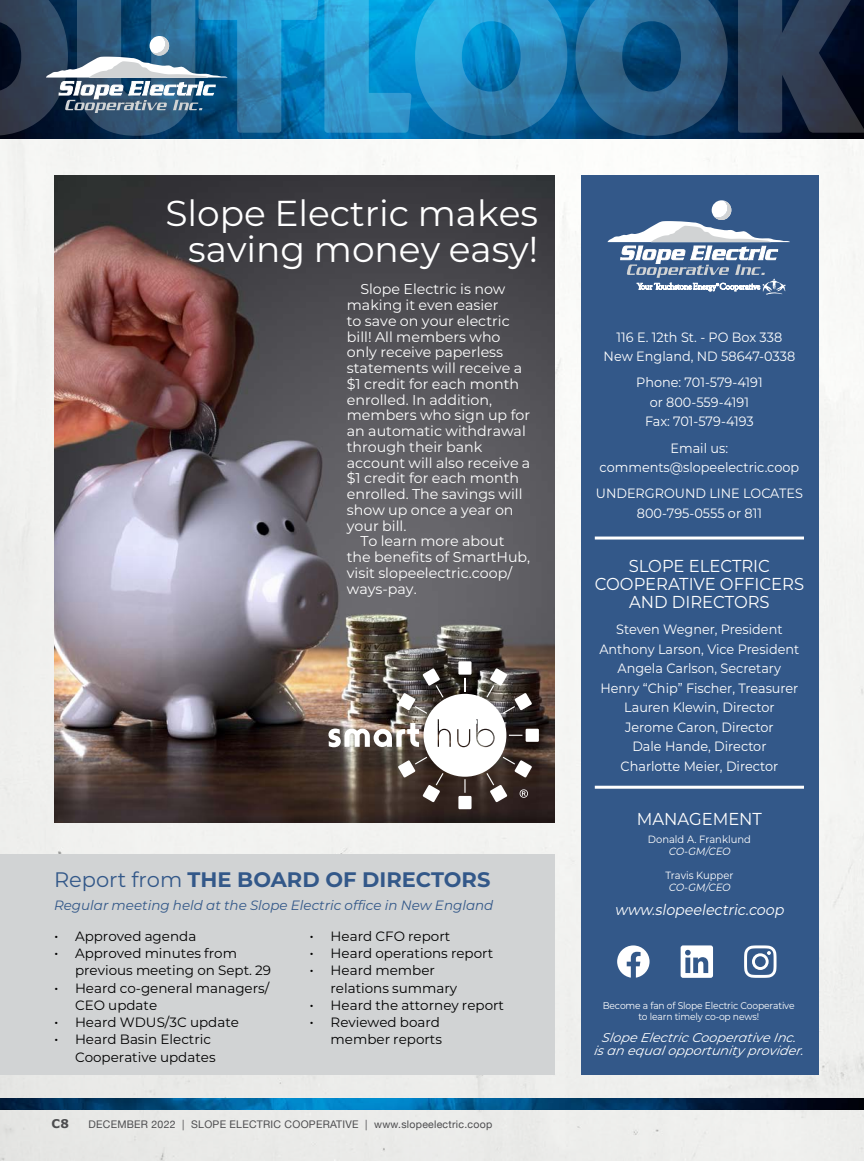
<style>
.page{position:relative;width:864px;height:1161px;background:#fff}
.page>*{position:absolute;margin:0;border:0;box-sizing:border-box;transform-origin:0 0}
.t1{font:36px/36px "Montserrat";color:#fff;text-align:right}
.t2{font:700 21px "Montserrat";color:#335889}
.t3{font:17.25px/18.3px "Montserrat";color:#fff;text-align:center;scale:.95 1}
.t4{font:italic 15px "Montserrat";color:#fff;scale:.95 1}
.t5{font:14.25px "Montserrat";color:#fff}
.t6{font:13.5px/19.5px "Montserrat";color:#fff;text-align:center;scale:.95 1}
.t7{font:13.5px/17.2px "Montserrat";color:#000}
.t8{font:italic 13.5px "Montserrat";color:#335889}
.t9{font:italic 12.75px/13.5px "Montserrat";color:#fff;text-align:center}
.t10{font:700 12px "Verdana";color:#4d4d4f}
.t11{font:10.5px "Helvetica Neue";letter-spacing:.025em;color:#4d4d4f}
.t12{font:10.5px "Montserrat";color:#fff;scale:.95 1}
.t13{font:italic 10.5px "Montserrat";color:#fff;scale:.95 1}
.t14{font:9.75px/10.5px "Montserrat";letter-spacing:-.015em;color:#fff;text-align:center;scale:.94 1}
.s1{font-weight:400}
.s2{font-size:15px}
</style>
<div class="page">
<img style="left:0;top:139px;width:864px;height:1022px">
<img style="left:0;top:136px;width:864px;height:3px">
<svg style="left:0;top:0;width:864px;height:136px"></svg>
<img style="left:0;top:1099px;width:864px;height:11px">
<svg style="left:46px;top:36px;width:182px;height:77px"></svg>
<div style="left:582px;top:176px;width:237px;height:899px;background:#335889"></div>
<svg style="left:608px;top:200px;width:182px;height:95px"></svg>
<hr style="left:595px;top:786px;width:209px;height:3px;background:#fff">
<hr style="left:595px;top:537px;width:209px;height:3px;background:#fff">
<svg style="left:681px;top:945px;width:32px;height:33px"></svg>
<svg style="left:617px;top:945px;width:33px;height:33px"></svg>
<svg style="left:744px;top:945px;width:33px;height:33px"></svg>
<div style="left:0;top:854px;width:555px;height:220px;background:#d1d3d4"></div>
<img style="left:54px;top:176px;width:501px;height:647px">
<div style="left:458px;top:661px;width:14px;height:14px;background:#fff"></div>
<div style="left:458px;top:796px;width:14px;height:13px;background:#fff"></div>
<div style="left:526px;top:729px;width:13px;height:13px;background:#fff"></div>
<svg style="left:328px;top:668px;width:204px;height:134px"></svg>
<h1 class="t1" style="left:165px;top:193px;width:374px">Slope Electric makes saving money easy!</h1>
<p class="t5" style="left:360px;top:280px;width:147px">Slope Electric is now</p>
<p class="t5" style="left:347px;top:295px;width:153px">making it even easier</p>
<p class="t5" style="left:347px;top:311px;width:164px">to save on your electric</p>
<p class="t5" style="left:347px;top:327px;width:155px">bill! All members who</p>
<p class="t5" style="left:347px;top:342px;width:158px">only receive paperless</p>
<p class="t5" style="left:347px;top:358px;width:177px">statements will receive a</p>
<p class="t5" style="left:347px;top:374px;width:174px">$1 credit for each month</p>
<p class="t5" style="left:347px;top:390px;width:147px">enrolled. In addition,</p>
<p class="t5" style="left:347px;top:405px;width:185px">members who sign up for</p>
<p class="t5" style="left:347px;top:421px;width:181px">an automatic withdrawal</p>
<p class="t5" style="left:347px;top:437px;width:137px">through their bank</p>
<p class="t5" style="left:347px;top:453px;width:185px">account will also receive a</p>
<p class="t5" style="left:347px;top:468px;width:174px">$1 credit for each month</p>
<p class="t5" style="left:347px;top:484px;width:177px">enrolled. The savings will</p>
<p class="t5" style="left:347px;top:500px;width:168px">show up once a year on</p>
<p class="t5" style="left:347px;top:516px;width:61px">your bill.</p>
<p class="t5" style="left:360px;top:531px;width:146px">To learn more about</p>
<p class="t5" style="left:347px;top:547px;width:185px">the benefits of SmartHub,</p>
<p class="t5" style="left:347px;top:563px;width:167px">visit slopeelectric.coop/</p>
<p class="t5" style="left:347px;top:579px;width:71px">ways-pay.</p>
<h2 class="t2" style="left:54px;top:864px;width:438px"><span class="s1">Report from</span> THE BOARD OF DIRECTORS</h2>
<p class="t8" style="left:54px;top:896px;width:441px">Regular meeting held at the Slope Electric office in New England</p>
<p class="t7" style="left:54px;top:927px;width:144px"><span class="s2">•</span> Approved agenda</p>
<p class="t7" style="left:75px;top:944px;width:198px;text-indent:-21px"><span class="s2">•</span> Approved minutes from previous meeting on Sept. 29</p>
<p class="t7" style="left:75px;top:979px;width:196px;text-indent:-21px"><span class="s2">•</span> Heard co-general managers/<br>CEO update</p>
<p class="t7" style="left:54px;top:1013px;width:187px"><span class="s2">•</span> Heard WDUS/3C update</p>
<p class="t7" style="left:75px;top:1031px;width:142px;text-indent:-21px"><span class="s2">•</span> Heard Basin Electric<br>Cooperative updates</p>
<p class="t7" style="left:310px;top:927px;width:142px"><span class="s2">•</span> Heard CFO report</p>
<p class="t7" style="left:310px;top:944px;width:185px"><span class="s2">•</span> Heard operations report</p>
<p class="t7" style="left:331px;top:962px;width:128px;text-indent:-21px"><span class="s2">•</span> Heard member relations summary</p>
<p class="t7" style="left:310px;top:996px;width:196px"><span class="s2">•</span> Heard the attorney report</p>
<p class="t7" style="left:310px;top:1013px;width:134px;text-align:right"><span class="s2">•</span> Reviewed board member reports</p>
<p class="t10" style="left:52px;top:1115px;width:19px">C8</p>
<p class="t11" style="left:88px;top:1116px;width:405px">DECEMBER 2022 | SLOPE ELECTRIC COOPERATIVE | www.slopeelectric.coop</p>
<p class="t6" style="left:604px;top:327px;width:203px">116 E. 12th St. - PO Box 338<br>New England, ND 58647-0338</p>
<p class="t6" style="left:636px;top:372px;width:135px">Phone: 701-579-4191 or 800-559-4191<br>Fax: 701-579-4193</p>
<p class="t6" style="left:600px;top:438px;width:212px">Email us: comments@slopeelectric.coop</p>
<p class="t6" style="left:596px;top:483px;width:219px">UNDERGROUND LINE LOCATES<br>800-795-0555 or 811</p>
<p class="t3" style="left:595px;top:556px;width:222px">SLOPE ELECTRIC<br>COOPERATIVE OFFICERS<br>AND DIRECTORS</p>
<p class="t6" style="left:599px;top:619px;width:212px">Steven Wegner, President<br>Anthony Larson, Vice President<br>Angela Carlson, Secretary<br>Henry “Chip” Fischer, Treasurer<br>Lauren Klewin, Director<br>Jerome Caron, Director<br>Dale Hande, Director<br>Charlotte Meier, Director</p>
<p class="t3" style="left:637px;top:809px;width:133px">MANAGEMENT</p>
<p class="t12" style="left:648px;top:832px;width:110px">Donald A. Franklund</p>
<p class="t13" style="left:668px;top:844px;width:69px">CO-GM/CEO</p>
<p class="t12" style="left:665px;top:868px;width:73px">Travis Kupper</p>
<p class="t13" style="left:668px;top:880px;width:69px">CO-GM/CEO</p>
<p class="t4" style="left:615px;top:899px;width:183px">www.slopeelectric.coop</p>
<p class="t14" style="left:603px;top:1000px;width:206px">Become a fan of Slope Electric Cooperative to learn timely co-op news!</p>
<p class="t9" style="left:594px;top:1030px;width:214px">Slope Electric Cooperative Inc. is an equalopportunity provider.</p>
</div>
